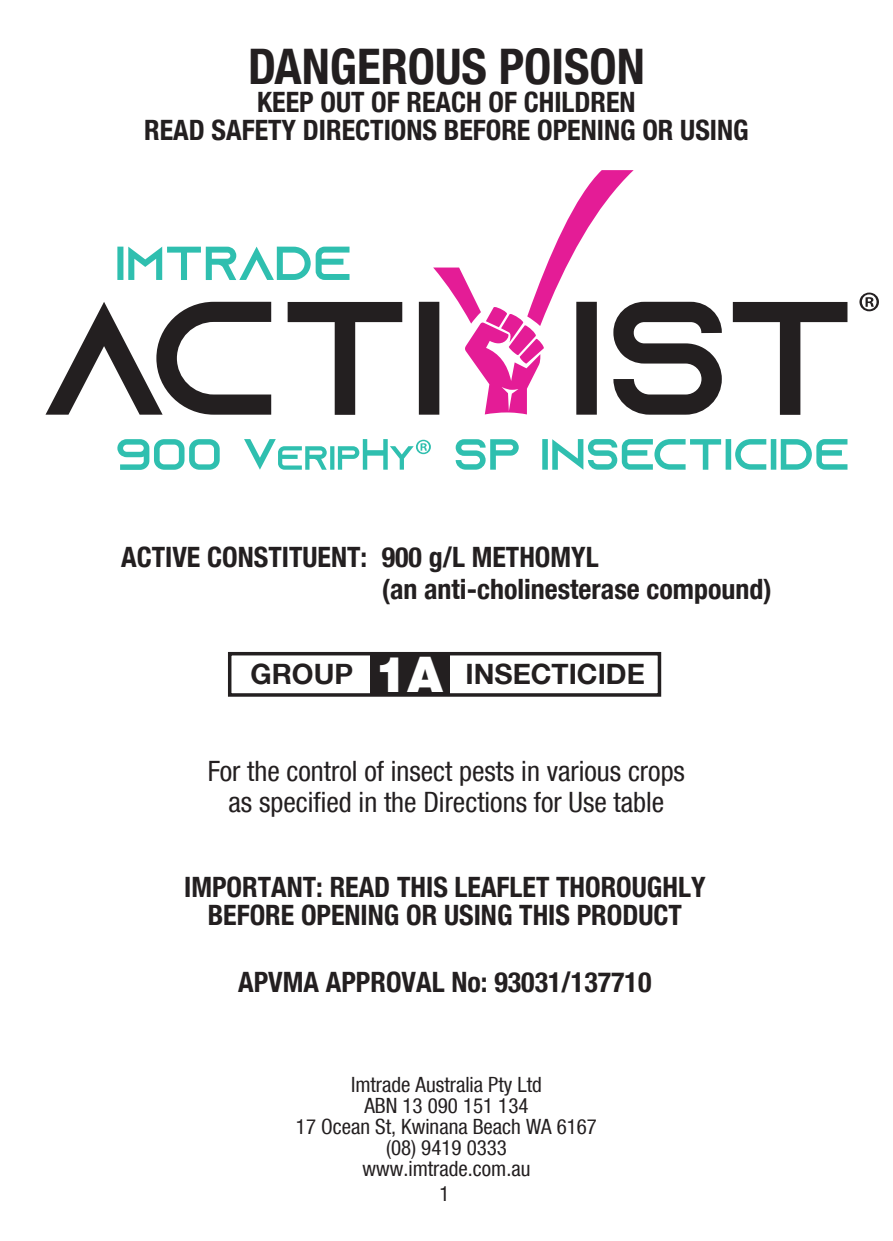
<style>
.page{position:relative;width:893px;height:1241px;background:#fff}
.page>*{position:absolute;margin:0;border:0;box-sizing:border-box;transform-origin:0 0}
.t1{font:700 condensed 49px "Helvetica Neue LT Com";color:#231f20}
.t2{font:700 condensed 28px/28px "Helvetica Neue LT Com";color:#231f20;text-align:center}
.t3{font:condensed 28px/31.5px "Helvetica Neue LT Com";color:#231f20;text-align:center}
.t4{font:700 28px "Helvetica Neue LT Com";color:#231f20}
.t5{font:condensed 21px/21px "Helvetica Neue LT Com";color:#231f20;text-align:center}
.s1{font-weight:900;font-size:49px;color:#fff}
</style>
<div class="page">
<div style="left:228px;top:652px;width:433px;height:44px;border:4px solid #231f20"></div>
<div style="left:371px;top:653px;width:79px;height:42px;background:#231f20"></div>
<svg style="left:433px;top:170px;width:201px;height:122px"></svg>
<svg style="left:46px;top:292px;width:833px;height:123px"></svg>
<svg style="left:117px;top:246px;width:232px;height:34px"></svg>
<svg style="left:117px;top:439px;width:730px;height:31px"></svg>
<h1 class="t1" style="left:248px;top:38px;width:398px">DANGEROUS POISON</h1>
<p class="t2" style="left:144px;top:89px;width:606px">KEEP OUT OF REACH OF CHILDREN<br>READ SAFETY DIRECTIONS BEFORE OPENING OR USING</p>
<p class="t2" style="left:121px;top:543px;width:248px">ACTIVE CONSTITUENT:</p>
<p class="t2" style="left:382px;top:541px;width:392px;line-height:31.5px;text-align:left">900 g/L METHOMYL<br>(an anti-cholinesterase compound)</p>
<p class="t4" style="left:250px;top:656px;width:396px">GROUP <span class="s1">1A</span> INSECTICIDE</p>
<p class="t3" style="left:208px;top:754px;width:479px">For the control of insect pests in various crops as specified in the Directions for Use table</p>
<p class="t2" style="left:184px;top:873px;width:523px">IMPORTANT: READ THIS LEAFLET THOROUGHLY<br>BEFORE OPENING OR USING THIS PRODUCT</p>
<p class="t2" style="left:238px;top:968px;width:415px">APVMA APPROVAL No: 93031/137710</p>
<p class="t5" style="left:296px;top:1073px;width:303px">Imtrade Australia Pty Ltd<br>ABN 13 090 151 134<br>17 Ocean St, Kwinana Beach WA 6167 (08) 9419 0333<br>www.imtrade.com.au</p>
<p class="t5" style="left:440px;top:1182px;width:12px">1</p>
</div>
